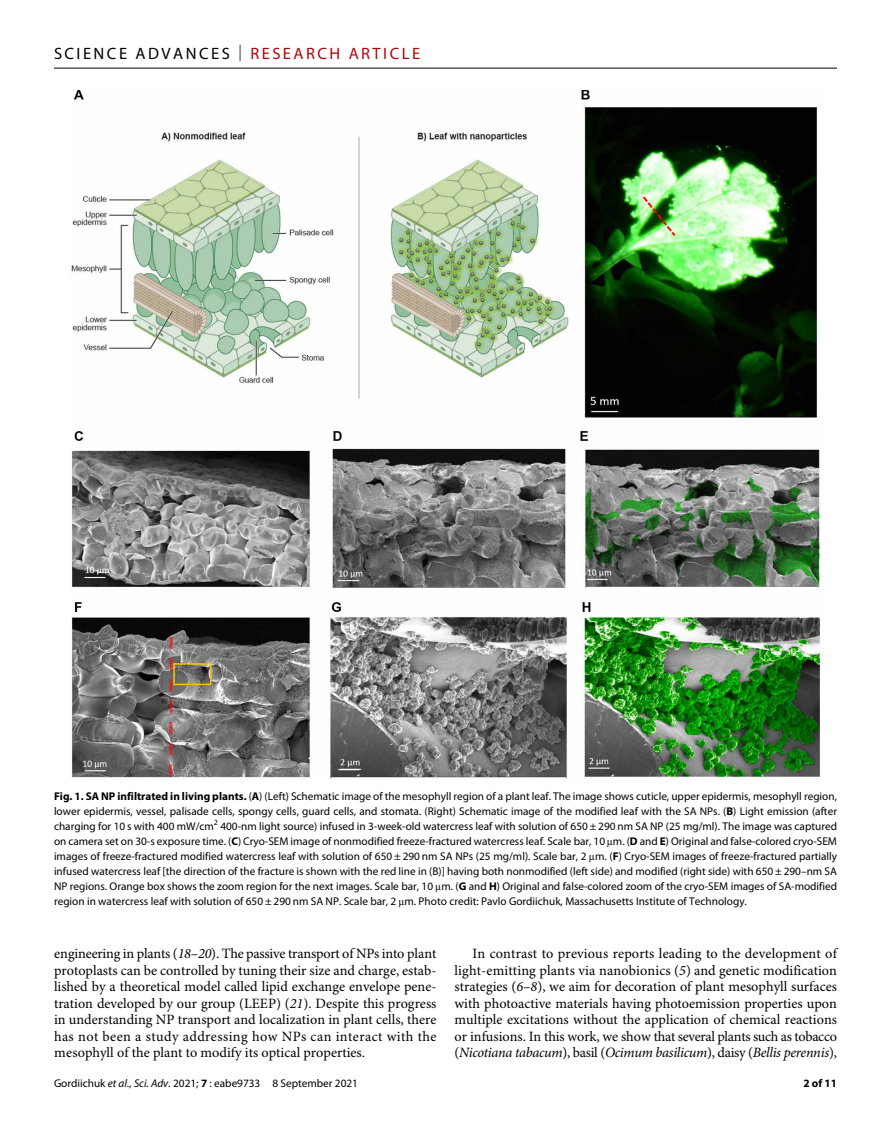
<style>
.page{position:relative;width:891px;height:1134px;background:#fff}
.page>*{position:absolute;margin:0;border:0;box-sizing:border-box;transform-origin:0 0}
.t1{font:16.5px "Myriad Pro";letter-spacing:.15em;color:#000}
.t2{font:14.25px/16.5px "Minion Pro";color:#000;text-align:justify}
.t3{font:11.25px/15px "Myriad Pro";color:#000;text-align:justify}
.t4{font:700 11.25px "Myriad Pro";color:#000}
.s1{font-weight:300}
.s2{color:#b10508}
.s3{font-weight:700}
.s4{font-style:italic}
</style>
<div class="page">
<hr style="left:54px;top:68px;width:783px;height:1px;background:#000">
<img style="left:71px;top:90px;width:750px;height:688px">
<h1 class="t1" style="left:54px;top:40px;width:368px">SCIENCE ADVANCES <span class="s1">|</span> <span class="s2">RESEARCH ARTICLE</span></h1>
<p class="t3" style="left:54px;top:789px;width:785px"><span class="s3">Fig. 1. SA NP infiltrated in living plants.</span> (<span class="s3">A</span>) (Left) Schematic image of the mesophyll region of a plant leaf. The image shows cuticle, upper epidermis, mesophyll region, lower epidermis, vessel, palisade cells, spongy cells, guard cells, and stomata. (Right) Schematic image of the modified leaf with the SA NPs. (<span class="s3">B</span>) Light emission (after charging for 10 s with 400 mW/cm<sup>2</sup> 400-nm light source) infused in 3-week-old watercress leaf with solution of 650 ± 290 nm SA NP (25 mg/ml). The image was captured on camera set on 30-s exposure time. (<span class="s3">C</span>) Cryo-SEM image of nonmodified freeze-fractured watercress leaf. Scale bar, 10 m. (<span class="s3">D</span> and <span class="s3">E</span>) Original and false-colored cryo-SEM images of freeze-fractured modified watercress leaf with solution of 650 ± 290 nm SA NPs (25 mg/ml). Scale bar, 2 m. (<span class="s3">F</span>) Cryo-SEM images of freeze-fractured partially infused watercress leaf [the direction of the fracture is shown with the red line in (B)] having both nonmodified (left side) and modified (right side) with 650 ± 290–nm SA NP regions. Orange box shows the zoom region for the next images. Scale bar, 10 m. (<span class="s3">G</span> and <span class="s3">H</span>) Original and false-colored zoom of the cryo-SEM images of SA-modified region in watercress leaf with solution of 650 ± 290 nm SA NP. Scale bar, 2 m. Photo credit: Pavlo Gordiichuk, Massachusetts Institute of Technology.</p>
<p class="t2" style="left:54px;top:947px;width:384px">engineering in plants (<span class="s4">18</span>–<span class="s4">20</span>). The passive transport of NPs into plant protoplasts can be controlled by tuning their size and charge, estab&shy;lished by a theoretical model called lipid exchange envelope pene&shy;tration developed by our group (LEEP) (<span class="s4">21</span>). Despite this progress in understanding NP transport and localization in plant cells, there has not been a study addressing how NPs can interact with the mesophyll of the plant to modify its optical properties.</p>
<p class="t2" style="left:454px;top:947px;width:384px;text-indent:18px">In contrast to previous reports leading to the development of light-emitting plants via nanobionics (<span class="s4">5</span>) and genetic modification strategies (<span class="s4">6</span>–<span class="s4">8</span>), we aim for decoration of plant mesophyll surfaces with photoactive materials having photoemission properties upon multiple excitations without the application of chemical reactions or infusions. In this work, we show that several plants such as tobacco (<span class="s4">Nicotiana tabacum</span>), basil (<span class="s4">Ocimum basilicum</span>), daisy (<span class="s4">Bellis perennis</span>),</p>
<p class="t3" style="left:54px;top:1076px;width:306px">Gordiichuk <span class="s4">et al</span>., <span class="s4">Sci. Adv.</span> 2021; <span class="s3">7</span> : eabe9733 8 September 2021</p>
<p class="t4" style="left:803px;top:1074px;width:35px">2 of 11</p>
</div>
